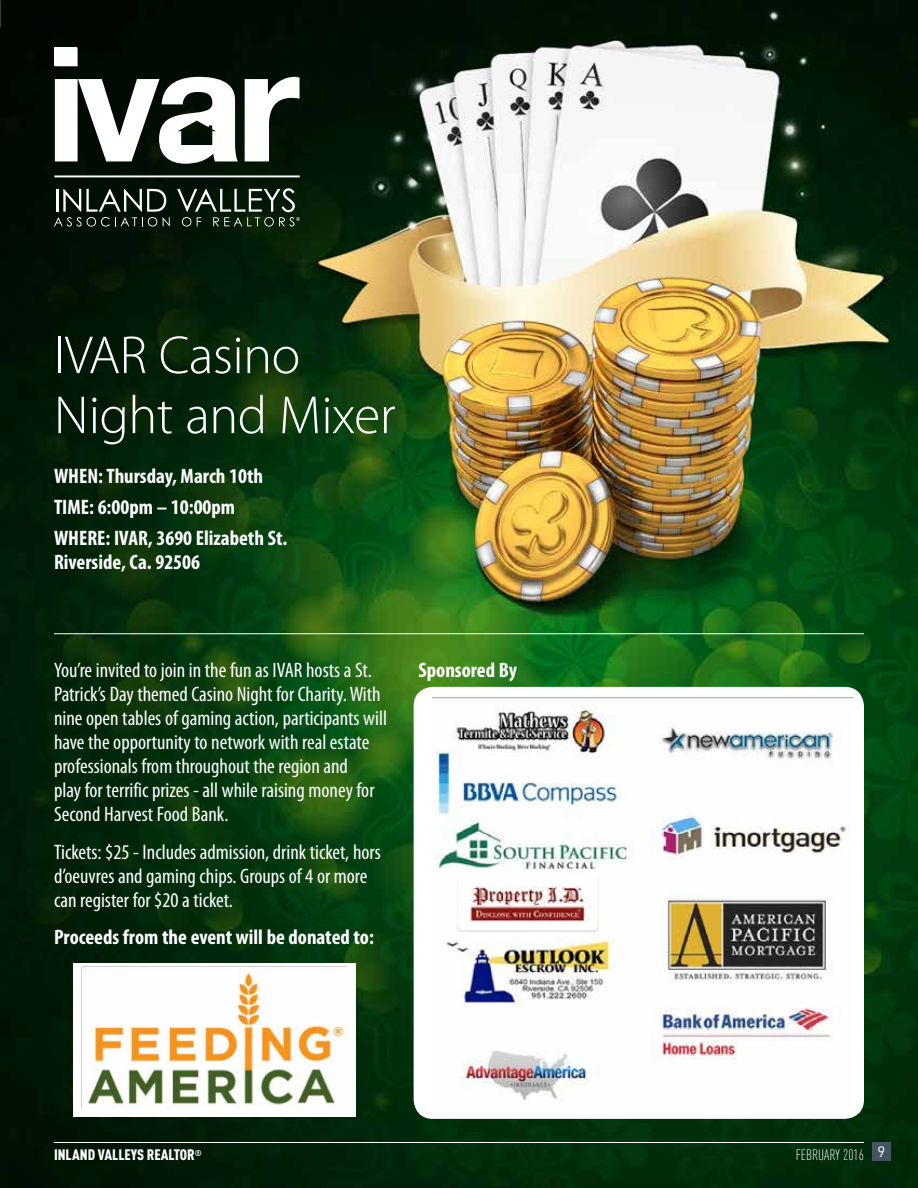
<style>
.page{position:relative;width:918px;height:1188px;background:#fff}
.page>*{position:absolute;margin:0;border:0;box-sizing:border-box;transform-origin:0 0}
.t1{font:300 54px/60px "Myriad Pro";letter-spacing:-.01em;color:#fff}
.t2{font:condensed 21px/24px "Myriad Pro";color:#fff}
.t3{font:700 condensed 21px/30.8px "Myriad Pro";color:#fff}
.t4{font:900 15px "DIN Cond";color:#fff}
.t5{font:300 15px "DIN Cond";color:#fff}
</style>
<div class="page">
<img style="left:0;top:0;width:918px;height:1188px">
<hr style="left:54px;top:633px;width:810px;height:1px;background:#fff">
<hr style="left:54px;top:175px;width:246px;height:2px;background:#fff">
<svg style="left:54px;top:189px;width:116px;height:38px;background:#344038"></svg>
<svg style="left:177px;top:188px;width:123px;height:39px;background:#304233"></svg>
<svg style="left:245px;top:77px;width:55px;height:84px"></svg>
<svg style="left:55px;top:48px;width:183px;height:116px"></svg>
<div style="left:54px;top:48px;width:23px;height:18px;background:#fff"></div>
<div style="left:414px;top:687px;width:450px;height:432px;background:#fff;border-radius:19px"></div>
<img style="left:433px;top:697px;width:421px;height:404px">
<div style="left:73px;top:963px;width:283px;height:154px;background:#fff"></div>
<img style="left:82px;top:966px;width:265px;height:142px">
<hr style="left:54px;top:1142px;width:810px;height:1px;background:#fff">
<div style="left:872px;top:1142px;width:19px;height:19px;background:#455560"></div>
<h1 class="t1" style="left:54px;top:326px;width:343px">IVAR Casino<br>Night and Mixer</h1>
<p class="t3" style="left:54px;top:461px;width:235px">WHEN: Thursday, March 10th<br>TIME: 6:00pm – 10:00pm<br>WHERE: IVAR, 3690 Elizabeth St.</p>
<p class="t3" style="left:54px;top:546px;width:148px">Riverside, Ca. 92506</p>
<p class="t2" style="left:54px;top:658px;width:335px">You’re invited to join in the fun as IVAR hosts a St.<br>Patrick’s Day themed Casino Night for Charity. With nine open tables of gaming action, participants will have the opportunity to network with real estate professionals from throughout the region and<br>play for terrific prizes - all while raising money for Second Harvest Food Bank.</p>
<p class="t2" style="left:54px;top:840px;width:328px">Tickets: $25 - Includes admission, drink ticket, hors d’oeuvres and gaming chips. Groups of 4 or more can register for $20 a ticket.</p>
<p class="t3" style="left:54px;top:921px;width:321px">Proceeds from the event will be donated to:</p>
<p class="t3" style="left:418px;top:654px;width:100px">Sponsored By</p>
<p class="t4" style="left:54px;top:1146px;width:149px">INLAND VALLEYS REALTOR<sup>®</sup></p>
<p class="t5" style="left:796px;top:1147px;width:91px">FEBRUARY 2016 <sup>9</sup></p>
</div>
